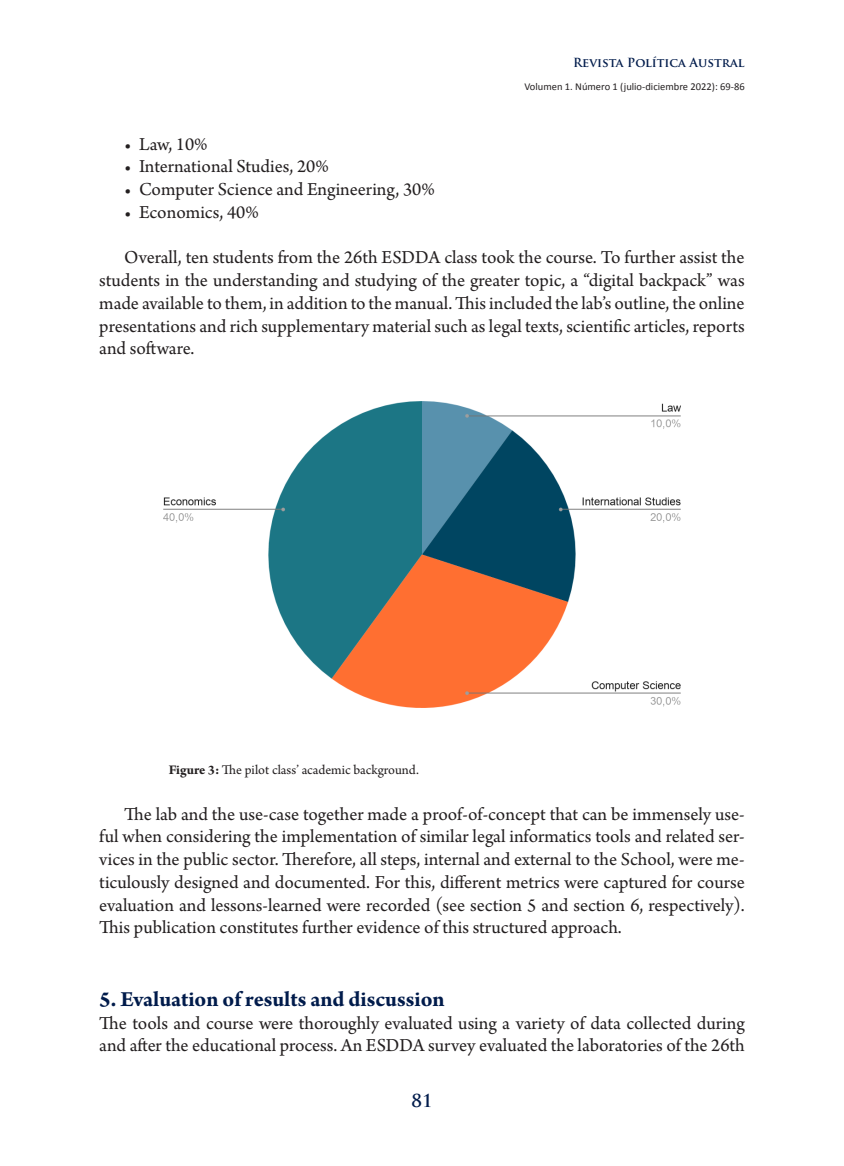
<style>
.page{position:relative;width:844px;height:1166px;background:#fff}
.page>*{position:absolute;margin:0;border:0;box-sizing:border-box;transform-origin:0 0}
.Subtítulo{font:700 22.75px "Arno Pro";color:#001b4b}
.Texto_c_sangría{font:19.25px/22.8px "Arno Pro";color:#231f20;text-align:justify}
.Texto_s_sangría{font:19.25px/22.8px "Arno Pro";color:#231f20}
.t1{font:700 17.5px "Trajan Pro";color:#001b4b}
.Epígrafe{font:14px "Arno Pro";color:#231f20}
.t2{font:700 12.25px "Trajan Pro";color:#001b4b}
.t3{font:10.5px "Calibri";color:#231f20}
.s1{font-weight:700}
</style>
<div class="page">
<img style="left:163px;top:401px;width:518px;height:307px">
<p class="t2" style="left:573px;top:55px;width:173px">Revista Política Austral</p>
<p class="t3" style="left:524px;top:79px;width:222px">Volumen 1. Número 1 (julio-diciembre 2022): 69-86</p>
<p class="Texto_c_sangría" style="left:124px;top:133px;width:85px">• Law, 10%</p>
<p class="Texto_c_sangría" style="left:124px;top:156px;width:206px">• International Studies, 20%</p>
<p class="Texto_c_sangría" style="left:124px;top:179px;width:312px">• Computer Science and Engineering, 30%</p>
<p class="Texto_c_sangría" style="left:124px;top:202px;width:136px">• Economics, 40%</p>
<p class="Texto_c_sangría" style="left:99px;top:247px;width:646px;text-indent:25px">Overall, ten students from the 26th ESDDA class took the course. To further assist the students in the understanding and studying of the greater topic, a “digital backpack” was made available to them, in addition to the manual. This included the lab’s outline, the online presentations and rich supplementary material such as legal texts, scientific articles, reports and software.</p>
<p class="Epígrafe" style="left:169px;top:762px;width:251px"><span class="s1">Figure 3:</span> The pilot class’ academic background.</p>
<p class="Texto_c_sangría" style="left:99px;top:803px;width:646px;text-indent:25px">The lab and the use-case together made a proof-of-concept that can be immensely use&shy;ful when considering the implementation of similar legal informatics tools and related ser&shy;vices in the public sector. Therefore, all steps, internal and external to the School, were me&shy;ticulously designed and documented. For this, different metrics were captured for course evaluation and lessons-learned were recorded (see section 5 and section 6, respectively).<br>This publication constitutes further evidence of this structured approach.</p>
<p class="Subtítulo" style="left:99px;top:986px;width:347px">5. Evaluation of results and discussion</p>
<p class="Texto_s_sangría" style="left:99px;top:1012px;width:646px">The tools and course were thoroughly evaluated using a variety of data collected during and after the educational process. An ESDDA survey evaluated the laboratories of the 26th</p>
<p class="t1" style="left:411px;top:1090px;width:22px">81</p>
</div>
